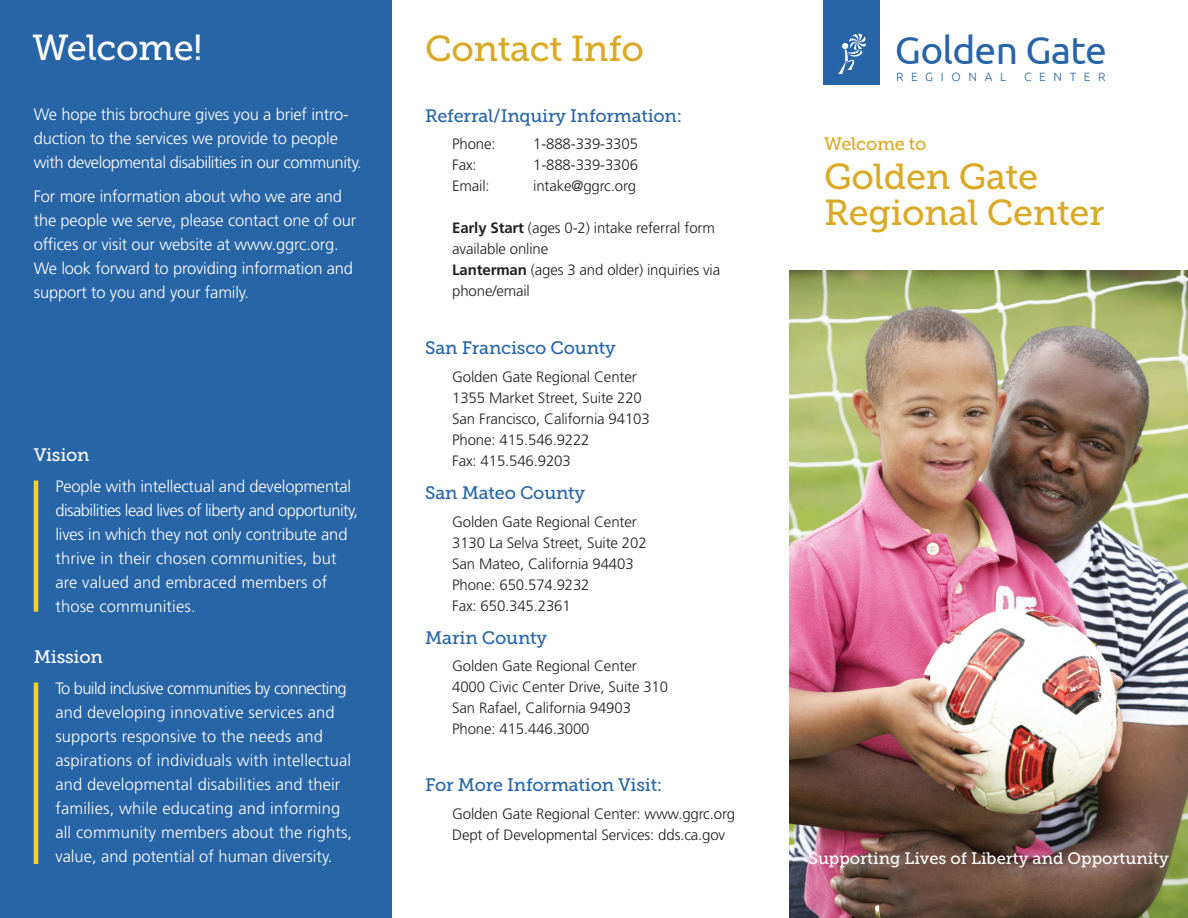
<style>
.page{position:relative;width:1188px;height:918px;background:#fff}
.page>*{position:absolute;margin:0;border:0;box-sizing:border-box;transform-origin:0 0}
.t1{font:39px "Ubuntu";letter-spacing:-.02em;color:#2765a7}
.t2{font:36px "Museo Slab 500";letter-spacing:-.01em;color:#daaa26}
.t3{font:36px "Museo Slab 500";letter-spacing:-.01em;color:#fff}
.Subtitle_1{font:18px "Museo Slab 500";letter-spacing:-.01em;color:#2765a7}
.Subtitle_1_-_White{font:18px "Museo Slab 500";letter-spacing:-.01em;color:#fff}
.t4{font:18px "Museo Slab 500";letter-spacing:-.01em;color:#daaa26}
.Paragraph_Style_2{font:300 16.5px/24px "Frutiger LT Std";letter-spacing:-.01em;color:#fff}
.Vision_Style_White{font:300 16.5px/24px "Frutiger LT Std";letter-spacing:.01em;color:#fff}
.Vision_Style_White-2{font:300 16.5px/24px "Frutiger LT Std";letter-spacing:-.01em;color:#fff}
.Subtitle_3{font:16.5px "Museo Slab 500";color:#fff}
.Contact_Addresses{font:300 15px/21px "Frutiger LT Std";letter-spacing:-.01em;color:#231f20}
.t5{font:300 12px "Ubuntu";letter-spacing:.64em;color:#2765a7}
.s1{font-weight:700}
</style>
<div class="page">
<div style="left:0;top:0;width:392px;height:918px;background:#2765a7"></div>
<hr style="left:34px;top:480px;width:4px;height:132px;background:#fcce2a">
<hr style="left:34px;top:683px;width:4px;height:181px;background:#fcce2a">
<img style="left:789px;top:270px;width:399px;height:648px">
<div style="left:824px;top:0;width:56px;height:84px;background:#2765a8"></div>
<svg style="left:838px;top:34px;width:28px;height:40px"></svg>
<p class="t3" style="left:33px;top:28px;width:171px">Welcome!</p>
<p class="Paragraph_Style_2" style="left:34px;top:103px;width:329px">We hope this brochure gives you a brief intro&shy;duction to the services we provide to people with developmental disabilities in our community.</p>
<p class="Paragraph_Style_2" style="left:34px;top:185px;width:324px">For more information about who we are and the people we serve, please contact one of our offices or visit our website at www.ggrc.org.<br>We look forward to providing information and support to you and your family.</p>
<p class="Subtitle_1_-_White" style="left:34px;top:445px;width:57px">Vision</p>
<p class="Vision_Style_White-2" style="left:55px;top:474px;width:304px">People with intellectual and developmental disabilities lead lives of liberty and opportunity, lives in which they not only contribute and thrive in their chosen communities, but are valued and embraced members of those communities.</p>
<p class="Subtitle_1_-_White" style="left:34px;top:647px;width:71px">Mission</p>
<p class="Vision_Style_White" style="left:55px;top:676px;width:298px">To build inclusive communities by connecting and developing innovative services and supports responsive to the needs and aspirations of individuals with intellectual and developmental disabilities and their families, while educating and informing all community members about the rights, value, and potential of human diversity.</p>
<p class="t2" style="left:425px;top:28px;width:220px">Contact Info</p>
<p class="Subtitle_1" style="left:425px;top:105px;width:258px">Referral/Inquiry Information:</p>
<p class="Contact_Addresses" style="left:452px;top:134px;width:45px">Phone:</p>
<p class="Contact_Addresses" style="left:533px;top:134px;width:106px">1-888-339-3305</p>
<p class="Contact_Addresses" style="left:452px;top:155px;width:26px">Fax:</p>
<p class="Contact_Addresses" style="left:533px;top:155px;width:106px">1-888-339-3306</p>
<p class="Contact_Addresses" style="left:452px;top:176px;width:39px">Email:</p>
<p class="Contact_Addresses" style="left:533px;top:176px;width:104px">intake@ggrc.org</p>
<p class="Contact_Addresses" style="left:452px;top:218px;width:270px"><span class="s1">Early Start</span> (ages 0-2) intake referral form available online<br><span class="s1">Lanterman</span> (ages 3 and older) inquiries via phone/email</p>
<p class="Subtitle_1" style="left:425px;top:338px;width:192px">San Francisco County</p>
<p class="Contact_Addresses" style="left:452px;top:366px;width:186px">Golden Gate Regional Center</p>
<p class="Contact_Addresses" style="left:452px;top:387px;width:191px">1355 Market Street, Suite 220</p>
<p class="Contact_Addresses" style="left:452px;top:408px;width:199px">San Francisco, California 94103</p>
<p class="Contact_Addresses" style="left:452px;top:429px;width:139px">Phone: 415.546.9222</p>
<p class="Contact_Addresses" style="left:452px;top:450px;width:120px">Fax: 415.546.9203</p>
<p class="Subtitle_1" style="left:425px;top:483px;width:161px">San Mateo County</p>
<p class="Contact_Addresses" style="left:452px;top:511px;width:186px">Golden Gate Regional Center</p>
<p class="Contact_Addresses" style="left:452px;top:532px;width:196px">3130 La Selva Street, Suite 202</p>
<p class="Contact_Addresses" style="left:452px;top:553px;width:183px">San Mateo, California 94403</p>
<p class="Contact_Addresses" style="left:452px;top:574px;width:139px">Phone: 650.574.9232</p>
<p class="Contact_Addresses" style="left:452px;top:595px;width:120px">Fax: 650.345.2361</p>
<p class="Subtitle_1" style="left:425px;top:627px;width:123px">Marin County</p>
<p class="Contact_Addresses" style="left:452px;top:656px;width:186px">Golden Gate Regional Center</p>
<p class="Contact_Addresses" style="left:452px;top:677px;width:217px">4000 Civic Center Drive, Suite 310</p>
<p class="Contact_Addresses" style="left:452px;top:698px;width:180px">San Rafael, California 94903</p>
<p class="Contact_Addresses" style="left:452px;top:719px;width:139px">Phone: 415.446.3000</p>
<p class="Subtitle_1" style="left:425px;top:775px;width:239px">For More Information Visit:</p>
<p class="Contact_Addresses" style="left:452px;top:804px;width:284px">Golden Gate Regional Center: www.ggrc.org</p>
<p class="Contact_Addresses" style="left:452px;top:825px;width:275px">Dept of Developmental Services: dds.ca.gov</p>
<p class="t1" style="left:895px;top:26px;width:213px">Golden Gate</p>
<p class="t5" style="left:896px;top:69px;width:112px">REGIONAL</p>
<p class="t5" style="left:1024px;top:69px;width:83px">CENTER</p>
<p class="t4" style="left:824px;top:134px;width:104px">Welcome to</p>
<p class="t2" style="left:824px;top:156px;width:215px">Golden Gate</p>
<p class="t2" style="left:824px;top:192px;width:282px">Regional Center</p>
<p class="Subtitle_3" style="left:809px;top:849px;width:362px">Supporting Lives of Liberty and Opportunity</p>
</div>
